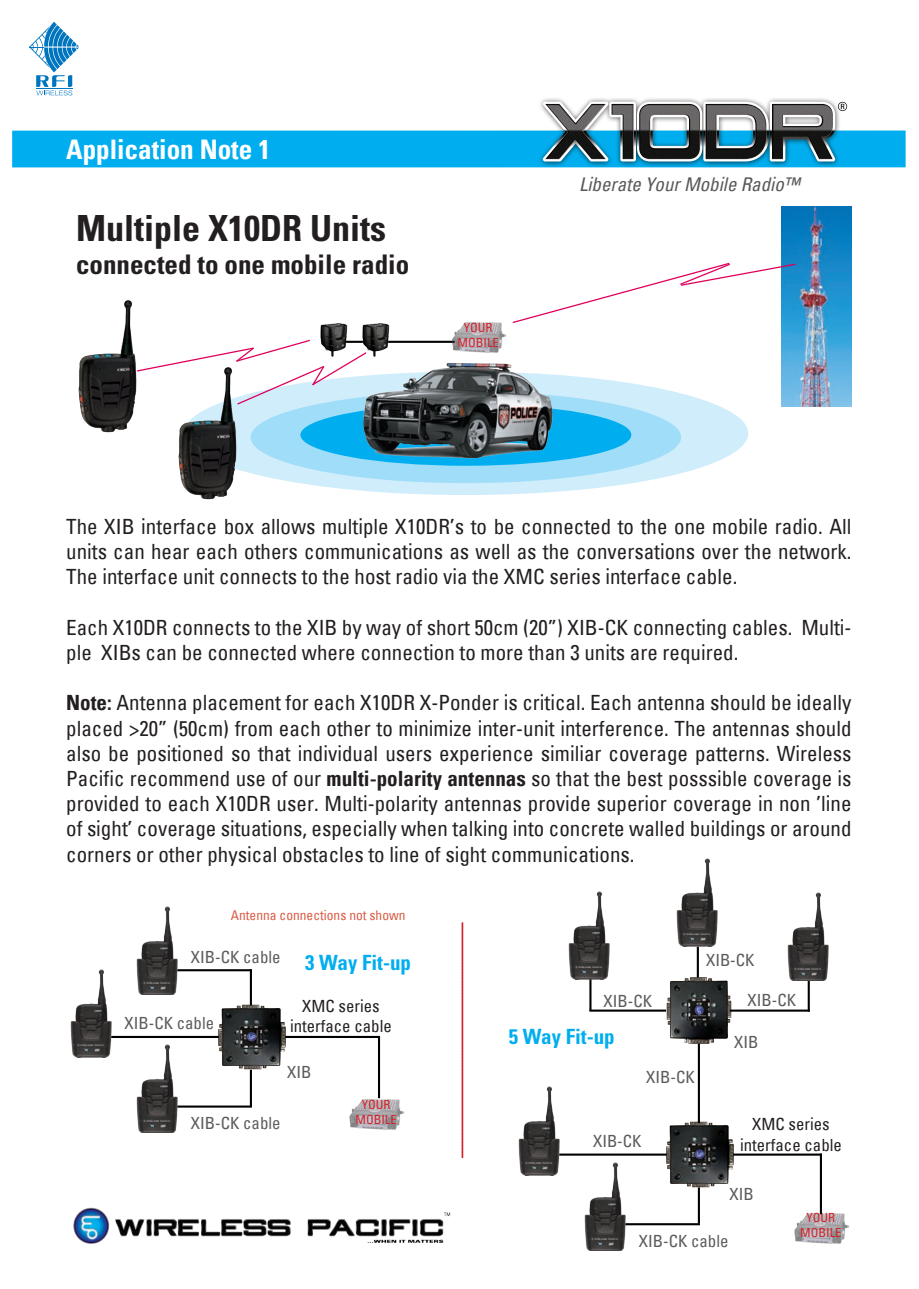
<style>
.page{position:relative;width:919px;height:1289px;background:#fff}
.page>*{position:absolute;margin:0;border:0;box-sizing:border-box;transform-origin:0 0}
.t1{font:700 condensed 36px "Univers LT Std";color:#231f20}
.t2{font:700 condensed 27px "Univers LT Std";color:#231f20}
.t3{font:700 condensed 27px "Univers";color:#fff}
.t4{font:condensed 21px/25.2px "Univers";color:#231f20;text-align:justify}
.t5{font:700 condensed 21px "Univers LT Std";color:#00aeef}
.t6{font:italic condensed 18.9px "Univers";color:#57585a}
.t7{font:condensed 16.8px "Univers";color:#5c5c5f}
.t8{font:condensed 16.8px "Univers";color:#231f20}
.t9{font:condensed 13.5px "Univers";color:#da5c46}
.t10{font:condensed 12.6px/15.1px "Univers";color:#d1232a;text-align:center}
.s1{font-weight:700}
</style>
<div class="page">
<svg style="left:29px;top:22px;width:50px;height:73px"></svg>
<div style="left:12px;top:130px;width:893px;height:37px;background:#00aeef"></div>
<img style="left:538px;top:98px;width:313px;height:68px">
<img style="left:543px;top:102px;width:292px;height:59px">
<img style="left:73px;top:1207px;width:378px;height:37px">
<img style="left:781px;top:206px;width:70px;height:200px">
<div style="left:183px;top:371px;width:565px;height:124px;background:#cfedfb;border-radius:50%"></div>
<div style="left:251px;top:391px;width:430px;height:92px;background:#9fddf8;border-radius:50%"></div>
<div style="left:300px;top:404px;width:331px;height:62px;background:#00aeef;border-radius:50%"></div>
<img style="left:78px;top:300px;width:58px;height:133px">
<svg style="left:512px;top:262px;width:285px;height:62px"></svg>
<img style="left:178px;top:406px;width:59px;height:94px">
<svg style="left:136px;top:339px;width:216px;height:67px"></svg>
<img style="left:363px;top:323px;width:26px;height:2px">
<img style="left:319px;top:323px;width:28px;height:33px">
<img style="left:219px;top:1004px;width:66px;height:65px">
<hr style="left:100px;top:1035px;width:119px;height:2px;background:#000">
<hr style="left:175px;top:969px;width:77px;height:2px;background:#000">
<hr style="left:175px;top:1105px;width:77px;height:2px;background:#000">
<hr style="left:250px;top:969px;width:2px;height:36px;background:#000">
<hr style="left:250px;top:1069px;width:2px;height:36px;background:#000">
<hr style="left:285px;top:1035px;width:95px;height:2px;background:#000">
<img style="left:349px;top:1090px;width:56px;height:40px">
<img style="left:70px;top:969px;width:46px;height:88px">
<img style="left:136px;top:906px;width:47px;height:88px">
<img style="left:136px;top:1044px;width:47px;height:88px">
<hr style="left:378px;top:1037px;width:2px;height:61px;background:#000">
<img style="left:666px;top:1121px;width:67px;height:66px">
<hr style="left:547px;top:1153px;width:119px;height:2px;background:#000">
<hr style="left:589px;top:1009px;width:77px;height:2px;background:#000">
<hr style="left:623px;top:1223px;width:77px;height:2px;background:#000">
<hr style="left:697px;top:1043px;width:3px;height:79px;background:#000">
<hr style="left:697px;top:1187px;width:3px;height:36px;background:#000">
<hr style="left:733px;top:1153px;width:88px;height:2px;background:#000">
<img style="left:794px;top:1203px;width:56px;height:41px">
<img style="left:518px;top:1086px;width:46px;height:88px">
<img style="left:568px;top:891px;width:42px;height:88px">
<img style="left:584px;top:1162px;width:47px;height:88px">
<hr style="left:819px;top:1153px;width:2px;height:61px;background:#000">
<img style="left:666px;top:977px;width:65px;height:66px">
<hr style="left:729px;top:1009px;width:80px;height:2px;background:#000">
<hr style="left:696px;top:946px;width:2px;height:31px;background:#000">
<hr style="left:589px;top:979px;width:2px;height:31px;background:#000">
<hr style="left:807px;top:980px;width:2px;height:31px;background:#000">
<img style="left:787px;top:892px;width:42px;height:88px">
<img style="left:676px;top:858px;width:42px;height:88px">
<svg style="left:461px;top:922px;width:2px;height:235px"></svg>
<img style="left:352px;top:325px;width:216px;height:158px">
<img style="left:447px;top:322px;width:62px;height:34px">
<p class="t3" style="left:66px;top:133px;width:206px">Application Note 1</p>
<p class="t1" style="left:76px;top:206px;width:311px">Multiple X10DR Units</p>
<p class="t2" style="left:76px;top:247px;width:334px">connected to one mobile radio</p>
<p class="t10" style="left:457px;top:319px;width:43px">YOUR<br>MOBILE</p>
<p class="t6" style="left:579px;top:172px;width:222px">Liberate Your Mobile Radio™</p>
<p class="t4" style="left:66px;top:513px;width:786px">The XIB interface box allows multiple X10DR’s to be connected to the one mobile radio. All units can hear each others communications as well as the conversations over the network.<br>The interface unit connects to the host radio via the XMC series interface cable.</p>
<p class="t4" style="left:66px;top:614px;width:786px">Each X10DR connects to the XIB by way of short 50cm (20”) XIB-CK connecting cables. Multi&shy;ple XIBs can be connected where connection to more than 3 units are required.</p>
<p class="t4" style="left:66px;top:689px;width:786px"><span class="s1">Note:</span> Antenna placement for each X10DR X-Ponder is critical. Each antenna should be ideally placed &gt;20” (50cm) from each other to minimize inter-unit interference. The antennas should also be positioned so that individual users experience similiar coverage patterns. Wireless Pacific recommend use of our <span class="s1">multi-polarity antennas</span> so that the best posssible coverage is provided to each X10DR user. Multi-polarity antennas provide superior coverage in non ’line of sight’ coverage situations, especially when talking into concrete walled buildings or around corners or other physical obstacles to line of sight communications.</p>
<p class="t9" style="left:231px;top:906px;width:176px">Antenna connections not shown</p>
<p class="t7" style="left:191px;top:945px;width:91px">XIB-CK cable</p>
<p class="t5" style="left:305px;top:949px;width:107px">3 Way Fit-up</p>
<p class="t7" style="left:706px;top:949px;width:50px">XIB-CK</p>
<p class="t8" style="left:302px;top:995px;width:79px">XMC series</p>
<p class="t7" style="left:603px;top:990px;width:50px">XIB-CK</p>
<p class="t7" style="left:747px;top:989px;width:50px">XIB-CK</p>
<p class="t7" style="left:124px;top:1012px;width:91px">XIB-CK cable</p>
<p class="t8" style="left:290px;top:1015px;width:103px">interface cable</p>
<p class="t7" style="left:287px;top:1061px;width:26px">XIB</p>
<p class="t7" style="left:191px;top:1112px;width:91px">XIB-CK cable</p>
<p class="t10" style="left:355px;top:1096px;width:43px">YOUR<br>MOBILE</p>
<p class="t5" style="left:509px;top:1023px;width:107px">5 Way Fit-up</p>
<p class="t7" style="left:646px;top:1066px;width:50px">XIB-CK</p>
<p class="t7" style="left:734px;top:1030px;width:26px">XIB</p>
<p class="t8" style="left:752px;top:1113px;width:79px">XMC series</p>
<p class="t7" style="left:593px;top:1129px;width:50px">XIB-CK</p>
<p class="t8" style="left:740px;top:1133px;width:103px">interface cable</p>
<p class="t7" style="left:729px;top:1182px;width:26px">XIB</p>
<p class="t7" style="left:638px;top:1229px;width:91px">XIB-CK cable</p>
<p class="t10" style="left:800px;top:1209px;width:43px">YOUR<br>MOBILE</p>
</div>
